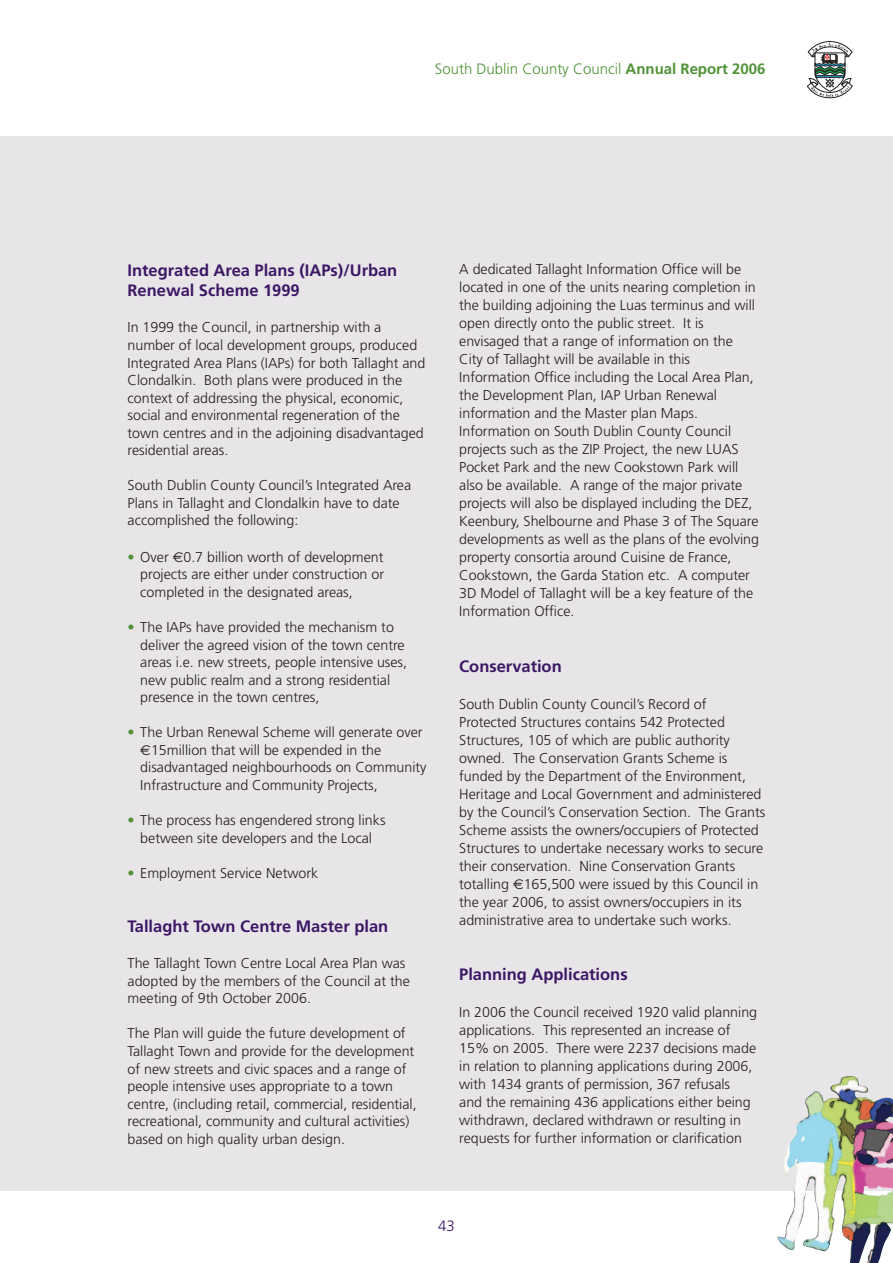
<style>
.page{position:relative;width:893px;height:1263px;background:#fff}
.page>*{position:absolute;margin:0;border:0;box-sizing:border-box;transform-origin:0 0}
.t1{font:700 16.5px/20.2px "Frutiger";color:#3c1765}
.t2{font:300 15px "Frutiger";color:#4f9236}
.t3{font:300 15px "Frutiger";color:#3c1765}
.t4{font:300 14.25px/18px "Frutiger";color:#231f20}
.s1{font-weight:700}
.s2{color:#4f9236}
.s3{font-family:"Euro Sans";font-weight:400}
</style>
<div class="page">
<div style="left:0;top:136px;width:893px;height:1055px;background:#e8e5e8"></div>
<img style="left:777px;top:1075px;width:116px;height:188px">
<svg style="left:807px;top:41px;width:46px;height:57px"></svg>
<p class="t2" style="left:435px;top:63px;width:332px">South Dublin County Council <span class="s1">Annual Report 2006</span></p>
<p class="t1" style="left:128px;top:261px;width:271px">Integrated Area Plans (IAPs)/Urban<br>Renewal Scheme 1999</p>
<p class="t4" style="left:128px;top:320px;width:299px;line-height:17.5px">In 1999 the Council, in partnership with a number of local development groups, produced Integrated Area Plans (IAPs) for both Tallaght and Clondalkin. Both plans were produced in the context of addressing the physical, economic, social and environmental regeneration of the town centres and in the adjoining disadvantaged residential areas.</p>
<p class="t4" style="left:128px;top:478px;width:285px;line-height:17.5px">South Dublin County Council’s Integrated Area<br>Plans in Tallaght and Clondalkin have to date accomplished the following:</p>
<p class="t4" style="left:140px;top:549px;width:245px;line-height:17.5px;text-align:justify;text-indent:-13px"><span class="s2">•</span> Over <span class="s3">€</span>0.7 billion worth of development projects are either under construction or completed in the designated areas,</p>
<p class="t4" style="left:140px;top:619px;width:268px;line-height:17.5px;text-indent:-13px"><span class="s2">•</span> The IAPs have provided the mechanism to deliver the agreed vision of the town centre areas i.e. new streets, people intensive uses, new public realm and a strong residential presence in the town centres,</p>
<p class="t4" style="left:140px;top:725px;width:288px;line-height:17.5px;text-indent:-13px"><span class="s2">•</span> The Urban Renewal Scheme will generate over <span class="s3">€</span>15million that will be expended in the disadvantaged neighbourhoods on Community Infrastructure and Community Projects,</p>
<p class="t4" style="left:128px;top:812px;width:259px;line-height:17.5px;text-align:center"><span class="s2">•</span> The process has engendered strong links between site developers and the Local</p>
<p class="t4" style="left:128px;top:865px;width:192px"><span class="s2">•</span> Employment Service Network</p>
<p class="t1" style="left:128px;top:917px;width:262px">Tallaght Town Centre Master plan</p>
<p class="t4" style="left:128px;top:955px;width:284px;line-height:17.5px">The Tallaght Town Centre Local Area Plan was adopted by the members of the Council at the meeting of 9th October 2006.</p>
<p class="t4" style="left:128px;top:1026px;width:291px;line-height:17.5px">The Plan will guide the future development of Tallaght Town and provide for the development of new streets and civic spaces and a range of people intensive uses appropriate to a town centre, (including retail, commercial, residential, recreational, community and cultural activities) based on high quality urban design.</p>
<p class="t4" style="left:459px;top:261px;width:301px">A dedicated Tallaght Information Office will be located in one of the units nearing completion in the building adjoining the Luas terminus and will open directly onto the public street. It is envisaged that a range of information on the City of Tallaght will be available in this Information Office including the Local Area Plan, the Development Plan, IAP Urban Renewal information and the Master plan Maps.<br>Information on South Dublin County Council projects such as the ZIP Project, the new LUAS Pocket Park and the new Cookstown Park will also be available. A range of the major private projects will also be displayed including the DEZ, Keenbury, Shelbourne and Phase 3 of The Square developments as well as the plans of the evolving property consortia around Cuisine de France, Cookstown, the Garda Station etc. A computer 3D Model of Tallaght will be a key feature of the Information Office.</p>
<p class="t1" style="left:459px;top:657px;width:104px">Conservation</p>
<p class="t4" style="left:459px;top:696px;width:308px">South Dublin County Council’s Record of Protected Structures contains 542 Protected Structures, 105 of which are public authority owned. The Conservation Grants Scheme is funded by the Department of the Environment, Heritage and Local Government and administered by the Council’s Conservation Section. The Grants Scheme assists the owners/occupiers of Protected Structures to undertake necessary works to secure their conservation. Nine Conservation Grants totalling <span class="s3">€</span>165,500 were issued by this Council in the year 2006, to assist owners/occupiers in its administrative area to undertake such works.</p>
<p class="t1" style="left:459px;top:966px;width:170px">Planning Applications</p>
<p class="t4" style="left:459px;top:1004px;width:299px">In 2006 the Council received 1920 valid planning applications. This represented an increase of 15% on 2005. There were 2237 decisions made in relation to planning applications during 2006, with 1434 grants of permission, 367 refusals<br>and the remaining 436 applications either being withdrawn, declared withdrawn or resulting in requests for further information or clarification</p>
<p class="t3" style="left:438px;top:1219px;width:18px">43</p>
</div>
